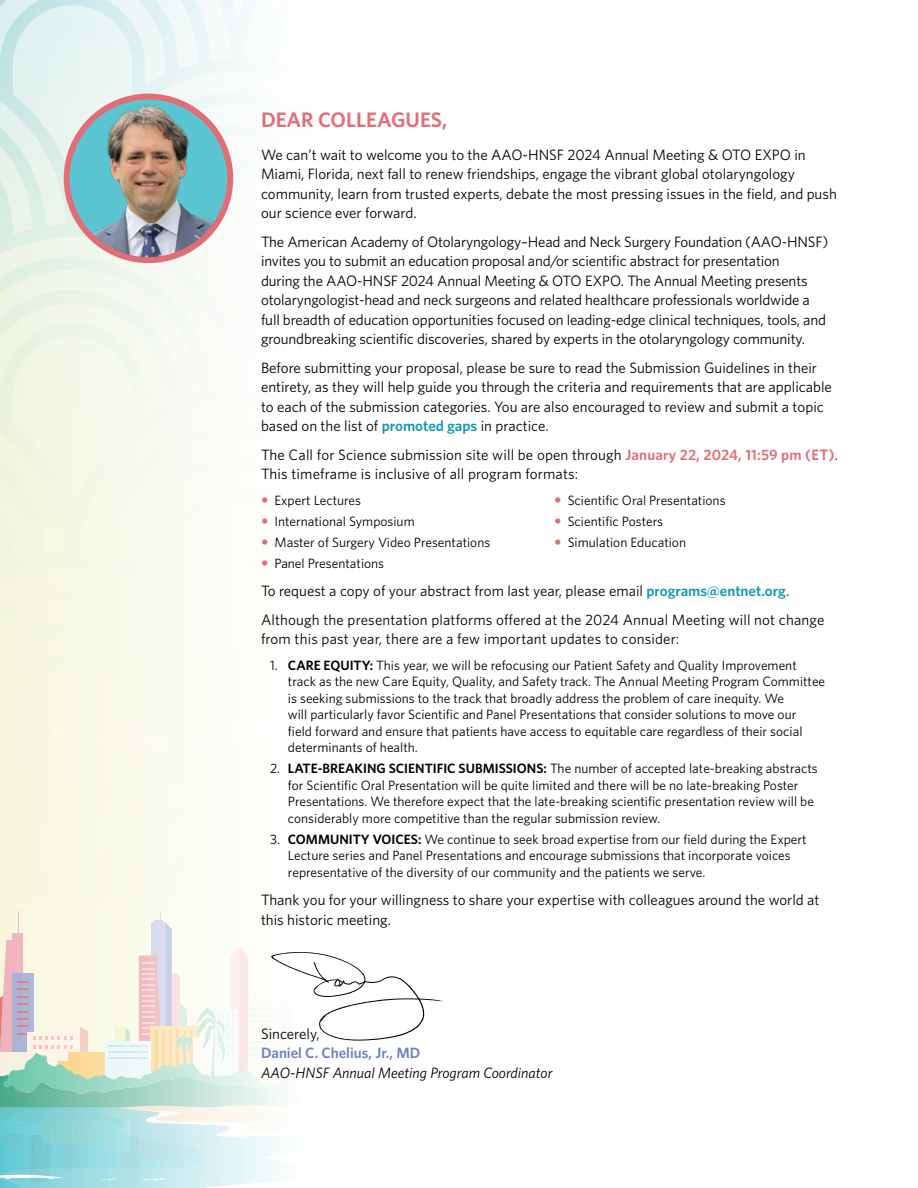
<style>
.page{position:relative;width:918px;height:1188px;background:#fff}
.page>*{position:absolute;margin:0;border:0;box-sizing:border-box;transform-origin:0 0}
.t1{font:600 21px "Whitney";color:#e16e77}
.t2{font:15px/19.5px "Whitney";color:#000}
.t3{font:italic 15px "Whitney";color:#000}
.t4{font:600 15px "Whitney";color:#6d83c1}
.t5{font:13.5px/16.5px "Whitney";color:#000}
.s1{font-weight:600;color:#109aa9}
.s2{font-weight:600;color:#e16e77}
.s3{font-weight:600}
</style>
<div class="page">
<svg style="left:0;top:0;width:254px;height:785px"></svg>
<svg style="left:198px;top:709px;width:56px;height:55px"></svg>
<div style="left:97px;top:720px;width:73px;height:26px;background:#fbfaef"></div>
<svg style="left:51px;top:721px;width:24px;height:23px"></svg>
<img style="left:67px;top:97px;width:163px;height:163px;border-radius:82px">
<div style="left:64px;top:94px;width:169px;height:169px;border:6px solid #e16e77;border-radius:50%"></div>
<svg style="left:0;top:785px;width:443px;height:403px"></svg>
<h1 class="t1" style="left:261px;top:106px;width:188px">DEAR COLLEAGUES,</h1>
<p class="t2" style="left:261px;top:145px;width:577px">We can’t wait to welcome you to the AAO-HNSF 2024 Annual Meeting &amp; OTO EXPO in Miami, Florida, next fall to renew friendships, engage the vibrant global otolaryngology community, learn from trusted experts, debate the most pressing issues in the field, and push our science ever forward.</p>
<p class="t2" style="left:261px;top:232px;width:569px">The American Academy of Otolaryngology–Head and Neck Surgery Foundation (AAO-HNSF) invites you to submit an education proposal and/or scientific abstract for presentation<br>during the AAO-HNSF 2024 Annual Meeting &amp; OTO EXPO. The Annual Meeting presents otolaryngologist-head and neck surgeons and related healthcare professionals worldwide a full breadth of education opportunities focused on leading-edge clinical techniques, tools, and groundbreaking scientific discoveries, shared by experts in the otolaryngology community.</p>
<p class="t2" style="left:261px;top:358px;width:572px">Before submitting your proposal, please be sure to read the Submission Guidelines in their entirety, as they will help guide you through the criteria and requirements that are applicable to each of the submission categories. You are also encouraged to review and submit a topic based on the list of <span class="s1">promoted gaps</span> in practice.</p>
<p class="t2" style="left:261px;top:445px;width:579px">The Call for Science submission site will be open through <span class="s2">January 22, 2024, 11:59 pm (ET)</span>.<br>This timeframe is inclusive of all program formats:</p>
<p class="t5" style="left:275px;top:489px;width:217px;line-height:21px">Expert Lectures<br>International Symposium<br>Master of Surgery Video Presentations<br>Panel Presentations</p>
<p class="t5" style="left:568px;top:489px;width:159px;line-height:21px">Scientific Oral Presentations<br>Scientific Posters<br>Simulation Education</p>
<p class="t2" style="left:261px;top:577px;width:565px;line-height:28.5px">To request a copy of your abstract from last year, please email <span class="s1">programs@entnet.org</span>.<br>Although the presentation platforms offered at the 2024 Annual Meeting will not change</p>
<p class="t2" style="left:261px;top:629px;width:420px">from this past year, there are a few important updates to consider:</p>
<p class="t5" style="left:288px;top:657px;width:539px;text-indent:-18px">1. <span class="s3">CARE EQUITY:</span> This year, we will be refocusing our Patient Safety and Quality Improvement track as the new Care Equity, Quality, and Safety track. The Annual Meeting Program Committee is seeking submissions to the track that broadly address the problem of care inequity. We<br>will particularly favor Scientific and Panel Presentations that consider solutions to move our<br>field forward and ensure that patients have access to equitable care regardless of their social determinants of health.</p>
<p class="t5" style="left:288px;top:760px;width:531px;text-indent:-18px">2. <span class="s3">LATE-BREAKING SCIENTIFIC SUBMISSIONS:</span> The number of accepted late-breaking abstracts for Scientific Oral Presentation will be quite limited and there will be no late-breaking Poster Presentations. We therefore expect that the late-breaking scientific presentation review will be considerably more competitive than the regular submission review.</p>
<p class="t5" style="left:288px;top:831px;width:520px;text-indent:-18px">3. <span class="s3">COMMUNITY VOICES:</span> We continue to seek broad expertise from our field during the Expert<br>Lecture series and Panel Presentations and encourage submissions that incorporate voices representative of the diversity of our community and the patients we serve.</p>
<p class="t2" style="left:261px;top:890px;width:560px">Thank you for your willingness to share your expertise with colleagues around the world at this historic meeting.</p>
<p class="t2" style="left:261px;top:1024px;width:60px">Sincerely,</p>
<p class="t4" style="left:261px;top:1043px;width:161px">Daniel C. Chelius, Jr., MD</p>
<p class="t3" style="left:261px;top:1063px;width:293px">AAO-HNSF Annual Meeting Program Coordinator</p>
</div>
